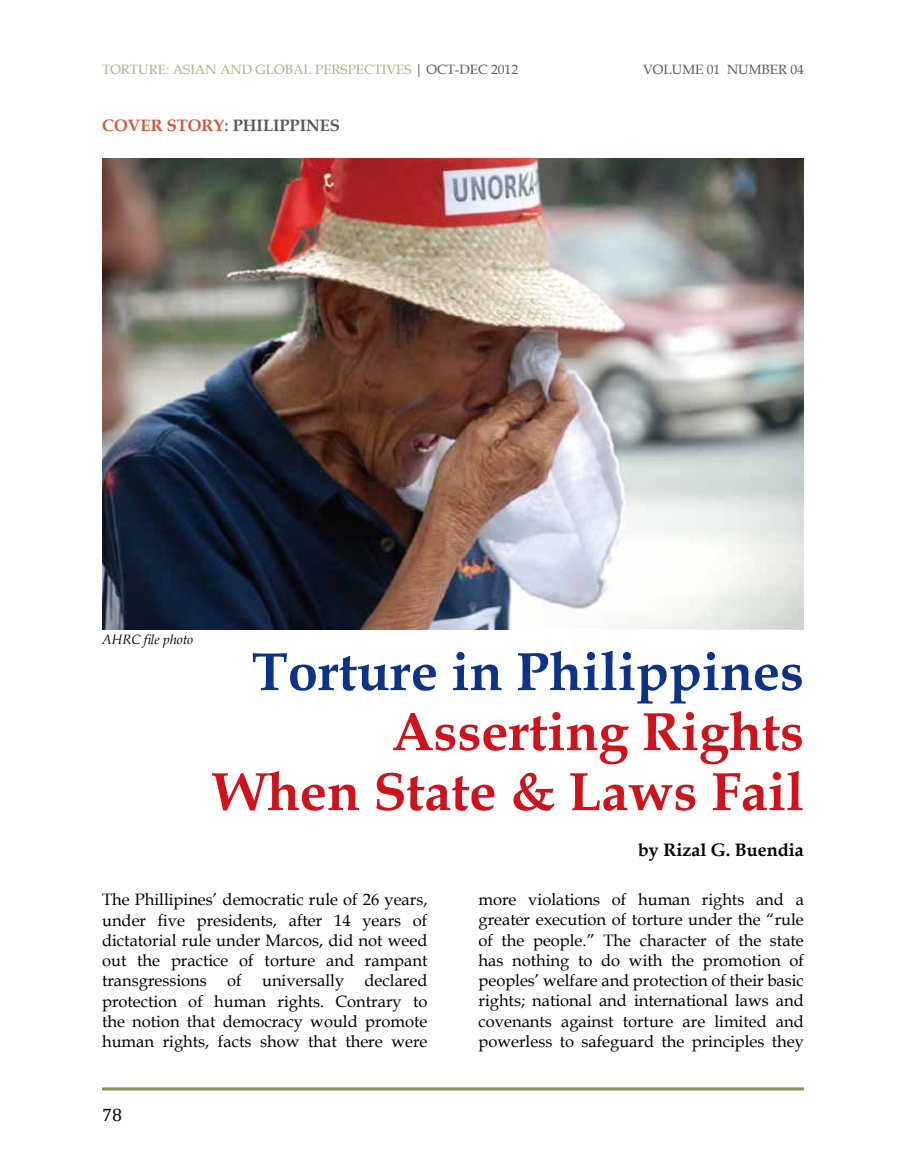
<style>
.page{position:relative;width:906px;height:1174px;background:#fff}
.page>*{position:absolute;margin:0;border:0;box-sizing:border-box;transform-origin:0 0}
.t1{font:700 54px/60px "Book Antiqua";color:#d0121b;text-align:right}
.t2{font:700 54px "Book Antiqua";color:#0c3388}
.t3{font:700 18px "Book Antiqua";color:#000}
.t4{font:18px "Cambria";color:#000}
.t5{font:16.5px/20.2px "Book Antiqua";color:#000;text-align:justify}
.t6{font:700 16.5px "Book Antiqua";color:#d85335}
.t7{font:13.5px "Book Antiqua";color:#abb083}
.t8{font:13.5px "Book Antiqua";color:#595757}
.t9{font:italic 13.5px "Book Antiqua";color:#000}
.s1{color:#595757}
</style>
<div class="page">
<hr style="left:102px;top:1087px;width:702px;height:3px;background:#839256">
<img style="left:102px;top:159px;width:702px;height:470px">
<p class="t7" style="left:102px;top:60px;width:417px">TORTURE: ASIAN AND GLOBAL PERSPECTIVES <span class="s1">| OCT-DEC 2012</span></p>
<p class="t8" style="left:643px;top:60px;width:162px">VOLUME 01 NUMBER 04</p>
<p class="t6" style="left:102px;top:114px;width:239px">COVER STORY: <span class="s1">PHILIPPINES</span></p>
<p class="t9" style="left:102px;top:629px;width:93px">AHRC file photo</p>
<h1 class="t2" style="left:252px;top:635px;width:553px">Torture in Philippines</h1>
<h1 class="t1" style="left:213px;top:701px;width:592px">Asserting Rights<br>When State &amp; Laws Fail</h1>
<p class="t3" style="left:638px;top:838px;width:167px">by Rizal G. Buendia</p>
<p class="t5" style="left:102px;top:889px;width:327px">The Phillipines’ democratic rule of 26 years, under five presidents, after 14 years of dictatorial rule under Marcos, did not weed out the practice of torture and rampant transgressions of universally declared protection of human rights. Contrary to the notion that democracy would promote human rights, facts show that there were</p>
<p class="t5" style="left:478px;top:889px;width:327px">more violations of human rights and a greater execution of torture under the “rule of the people.” The character of the state has nothing to do with the promotion of peoples’ welfare and protection of their basic rights; national and international laws and covenants against torture are limited and powerless to safeguard the principles they</p>
<p class="t4" style="left:102px;top:1104px;width:21px">78</p>
</div>
